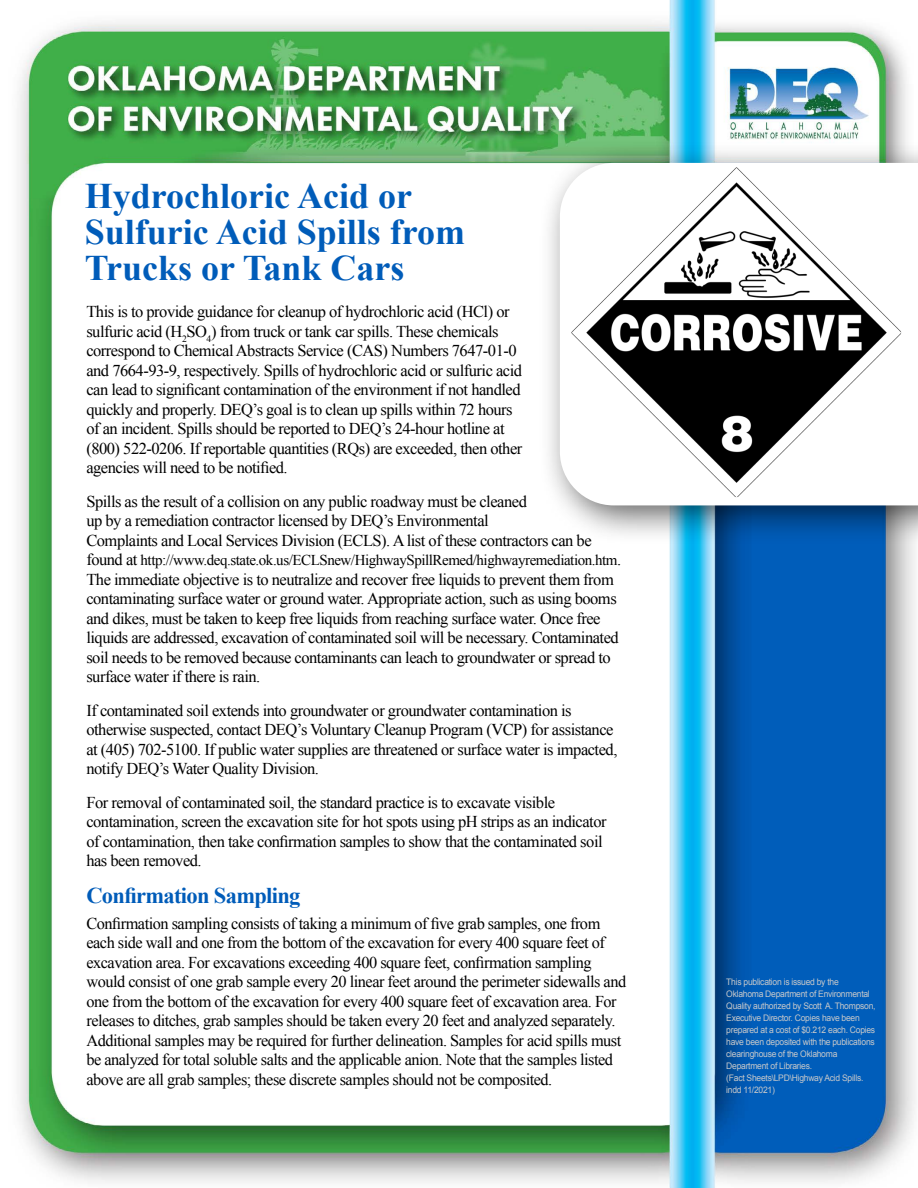
<style>
.page{position:relative;width:918px;height:1188px;background:#fff}
.page>*{position:absolute;margin:0;border:0;box-sizing:border-box;transform-origin:0 0}
._1_Blue_Headline{font:700 36px/36px "Times New Roman";color:#005cb9}
._2_Blue_Subhead{font:700 22.5px "Times New Roman";letter-spacing:-.03em;color:#005cb9}
._3_body_simple{font:16.5px/19.5px "Times New Roman";letter-spacing:-.03em;color:#000}
._3_body_simple-2{font:15px "Times New Roman";letter-spacing:-.03em;color:#000}
.t1{font:9px/12px "Arial";letter-spacing:-.03em;color:#c7c8ca;scale:.95 1}
.s1{font-size:16.5px}
</style>
<div class="page">
<img style="left:18px;top:0;width:898px;height:1188px">
<div style="left:539px;top:142px;width:379px;height:403px;background:#000;opacity:.6"></div>
<svg style="left:560px;top:163px;width:358px;height:342px"></svg>
<img style="left:571px;top:167px;width:330px;height:330px">
<p class="_1_Blue_Headline" style="left:85px;top:177px;width:382px">Hydrochloric Acid or<br>Sulfuric Acid Spills from<br>Trucks or Tank Cars</p>
<p class="_3_body_simple" style="left:86px;top:302px;width:437px">This is to provide guidance for cleanup of hydrochloric acid (HCl) or sulfuric acid (H<sub>2</sub>SO<sub>4</sub>) from truck or tank car spills. These chemicals correspond to Chemical Abstracts Service (CAS) Numbers 7647-01-0 and 7664-93-9, respectively. Spills of hydrochloric acid or sulfuric acid can lead to significant contamination of the environment if not handled quickly and properly. DEQ’s goal is to clean up spills within 72 hours of an incident. Spills should be reported to DEQ’s 24-hour hotline at (800) 522-0206. If reportable quantities (RQs) are exceeded, then other agencies will need to be notified.</p>
<p class="_3_body_simple" style="left:86px;top:491px;width:507px">Spills as the result of a collision on any public roadway must be cleaned<br>up by a remediation contractor licensed by DEQ’s Environmental<br>Complaints and Local Services Division (ECLS). A list of these contractors can be</p>
<p class="_3_body_simple-2" style="left:86px;top:550px;width:536px"><span class="s1">found at</span> http://www.deq.state.ok.us/ECLSnew/HighwaySpillRemed/highwayremediation.htm<span class="s1">.</span></p>
<p class="_3_body_simple" style="left:86px;top:569px;width:534px">The immediate objective is to neutralize and recover free liquids to prevent them from contaminating surface water or ground water. Appropriate action, such as using booms and dikes, must be taken to keep free liquids from reaching surface water. Once free liquids are addressed, excavation of contaminated soil will be necessary. Contaminated soil needs to be removed because contaminants can leach to groundwater or spread to surface water if there is rain.</p>
<p class="_3_body_simple" style="left:86px;top:700px;width:533px">If contaminated soil extends into groundwater or groundwater contamination is otherwise suspected, contact DEQ’s Voluntary Cleanup Program (VCP) for assistance at (405) 702-5100. If public water supplies are threatened or surface water is impacted, notify DEQ’s Water Quality Division.</p>
<p class="_3_body_simple" style="left:86px;top:792px;width:522px">For removal of contaminated soil, the standard practice is to excavate visible contamination, screen the excavation site for hot spots using pH strips as an indicator of contamination, then take confirmation samples to show that the contaminated soil has been removed.</p>
<p class="_2_Blue_Subhead" style="left:86px;top:880px;width:216px">Confirmation Sampling</p>
<p class="_3_body_simple" style="left:86px;top:913px;width:541px">Confirmation sampling consists of taking a minimum of five grab samples, one from each side wall and one from the bottom of the excavation for every 400 square feet of excavation area. For excavations exceeding 400 square feet, confirmation sampling would consist of one grab sample every 20 linear feet around the perimeter sidewalls and one from the bottom of the excavation for every 400 square feet of excavation area. For releases to ditches, grab samples should be taken every 20 feet and analyzed separately.<br>Additional samples may be required for further delineation. Samples for acid spills must be analyzed for total soluble salts and the applicable anion. Note that the samples listed above are all grab samples; these discrete samples should not be composited.</p>
<p class="t1" style="left:726px;top:976px;width:159px">This publication is issued by the Oklahoma Department of Environmental Quality authorized by Scott A. Thompson, Executive Director. Copies have been prepared at a cost of $0.212 each. Copies have been deposited with the publications clearinghouse of the Oklahoma Department of Libraries.<br>(Fact Sheets\LPD\Highway Acid Spills. indd 11/2021)</p>
</div>
